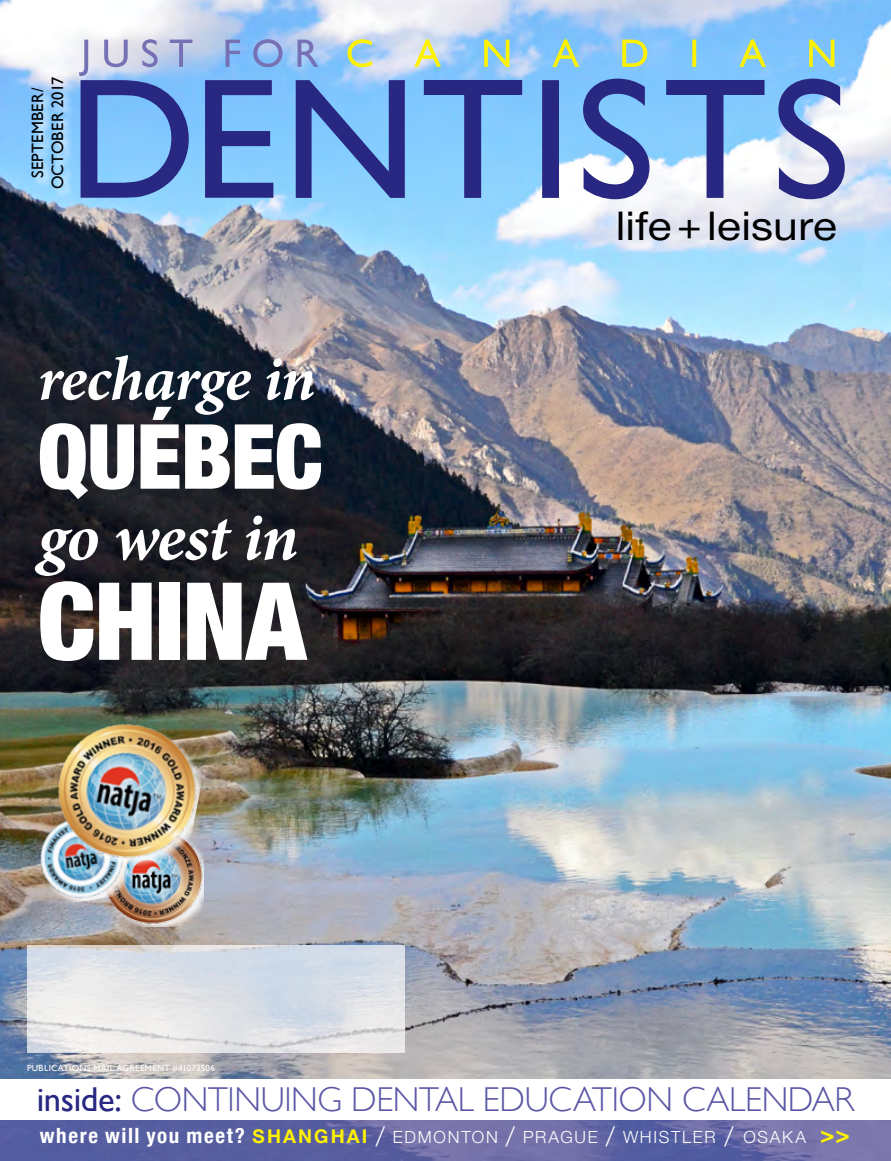
<style>
.page{position:relative;width:891px;height:1161px;background:#fff}
.page>*{position:absolute;margin:0;border:0;box-sizing:border-box;transform-origin:0 0}
.t1{font:900 condensed 108px "Helvetica Neue";letter-spacing:-.01em;color:#fff}
.t2{font:900 condensed 90px "Helvetica Neue";letter-spacing:-.01em;color:#fff}
.t3{font:italic 700 67.5px "Minion Pro";letter-spacing:-.02em;color:#fff}
.t4{font:italic 700 63px "Minion Pro";letter-spacing:-.02em;color:#fff}
.t5{font:500 42.45px "Nimbus Sans Novus T";letter-spacing:-.01em;color:#000;scale:1.11 1}
.t6{font:300 34.5px "Gill Sans";letter-spacing:-.01em;color:#5b57a6}
.t7{font:300 16.8px "Helvetica Neue LT Std";letter-spacing:.105em;color:#fff}
.t8{font:16.5px/19.8px "Gill Sans";letter-spacing:.015em;color:#000;text-align:center}
.t9{font:9px "Gill Sans";letter-spacing:.03em;color:#fff}
.s1{font-weight:400;color:#282781}
.s2{font-family:"Helvetica Neue";font-weight:700;font-stretch:condensed;font-size:21px}
.s3{font-family:"Helvetica Neue";font-weight:700;font-size:18.9px;color:#fff200}
.s4{font-size:27px}
.s5{font-family:"Helvetica Neue";font-weight:700;font-size:24px;color:#fff200}
</style>
<div class="page">
<img style="left:0;top:0;width:891px;height:1079px">
<svg style="left:0;top:1120px;width:891px;height:41px;background:#6366a4"></svg>
<div style="left:32px;top:78px;width:41px;height:121px;background:#fff;opacity:.85"></div>
<svg style="left:348px;top:39px;width:486px;height:28px;background:#a0cdd8"></svg>
<svg style="left:79px;top:39px;width:240px;height:37px;background:#a3bde7"></svg>
<svg style="left:81px;top:79px;width:764px;height:120px;background:#7399d3"></svg>
<svg style="left:27px;top:945px;width:378px;height:108px;background:#dee2e7"></svg>
<img style="left:102px;top:875px;width:102px;height:51px">
<img style="left:32px;top:808px;width:100px;height:99px">
<img style="left:44px;top:708px;width:167px;height:167px">
<p class="t8" style="left:28px;top:189px;width:114px;rotate:-90deg">SEPTEMBER/<br>OCTOBER 2017</p>
<h3 class="t4" style="left:38px;top:334px;width:279px">recharge in</h3>
<h2 class="t2" style="left:38px;top:401px;width:287px">QUÉBEC</h2>
<h3 class="t3" style="left:38px;top:490px;width:262px">go west in</h3>
<h1 class="t1" style="left:38px;top:555px;width:270px">CHINA</h1>
<p class="t9" style="left:27px;top:1063px;width:189px">PUBLICATIONS MAIL AGREEMENT #41073506</p>
<h3 class="t5" style="left:615px;top:201px;width:201px">life+leisure</h3>
<h3 class="t6" style="left:37px;top:1080px;width:819px"><span class="s1">inside:</span> CONTINUING DENTAL EDUCATION CALENDAR</h3>
<p class="t7" style="left:40px;top:1127px;width:812px"><span class="s2">where will you meet?</span> <span class="s3">SHANGHAI</span> <span class="s4">/</span> EDMONTON <span class="s4">/</span> PRAGUE <span class="s4">/</span> WHISTLER <span class="s4">/</span> OSAKA <span class="s5">&gt;&gt;</span></p>
</div>
